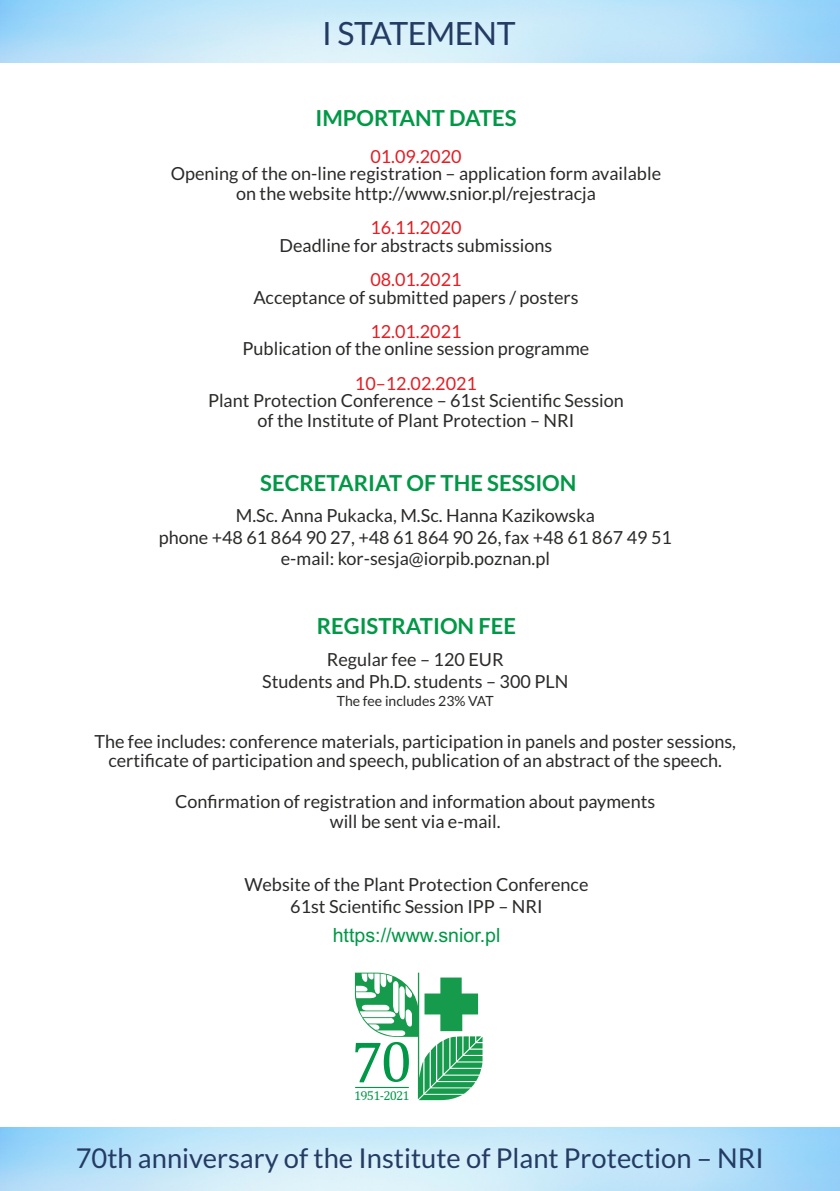
<style>
.page{position:relative;width:840px;height:1191px;background:#fff}
.page>*{position:absolute;margin:0;border:0;box-sizing:border-box;transform-origin:0 0}
.t1{font:58.6px "Cambria";color:#009846}
.t2{font:32px "Lato";letter-spacing:-.015em;color:#243b63}
.t3{font:27.2px "Lato";color:#243b63}
.t4{font:700 22px "Lato";color:#009846}
.t5{font:19.6px "Arial";color:#009846}
.t6{font:18px/19.4px "Lato";color:#2b2a29;text-align:center}
.t7{font:18px "Lato";color:#e31e24}
.t8{font:14px "Lato";color:#2b2a29}
.t9{font:13px "Cambria";letter-spacing:-.06em;color:#009846}
</style>
<div class="page">
<svg style="left:355px;top:972px;width:127px;height:128px"></svg>
<hr style="left:355px;top:1087px;width:53px;height:1px;background:#009846">
<h2 class="t2" style="left:322px;top:19px;width:195px">I STATEMENT</h2>
<p class="t4" style="left:315px;top:109px;width:202px">IMPORTANT DATES</p>
<p class="t7" style="left:370px;top:149px;width:93px">01.09.2020</p>
<p class="t6" style="left:171px;top:165px;width:491px">Opening of the on-line registration – application form available on the website http://www.snior.pl/rejestracja</p>
<p class="t7" style="left:370px;top:220px;width:93px">16.11.2020</p>
<p class="t6" style="left:279px;top:236px;width:274px">Deadline for abstracts submissions</p>
<p class="t7" style="left:370px;top:272px;width:93px">08.01.2021</p>
<p class="t6" style="left:253px;top:288px;width:326px">Acceptance of submitted papers / posters</p>
<p class="t7" style="left:370px;top:324px;width:93px">12.01.2021</p>
<p class="t6" style="left:242px;top:340px;width:348px">Publication of the online session programme</p>
<p class="t7" style="left:355px;top:375px;width:124px">10–12.02.2021</p>
<p class="t6" style="left:208px;top:392px;width:417px">Plant Protection Conference – 61st Scientific Session of the Institute of Plant Protection – NRI</p>
<p class="t4" style="left:260px;top:473px;width:317px">SECRETARIAT OF THE SESSION</p>
<p class="t6" style="left:159px;top:506px;width:514px;line-height:21.6px">M.Sc. Anna Pukacka, M.Sc. Hanna Kazikowska<br>phone +48 61 864 90 27, +48 61 864 90 26, fax +48 61 867 49 51 e-mail: kor-sesja@iorpib.poznan.pl</p>
<p class="t4" style="left:316px;top:616px;width:201px">REGISTRATION FEE</p>
<p class="t6" style="left:262px;top:650px;width:307px;line-height:21.6px">Regular fee – 120 EUR<br>Students and Ph.D. students – 300 PLN</p>
<p class="t8" style="left:336px;top:694px;width:158px">The fee includes 23% VAT</p>
<p class="t6" style="left:94px;top:732px;width:642px">The fee includes: conference materials, participation in panels and poster sessions, certificate of participation and speech, publication of an abstract of the speech.</p>
<p class="t6" style="left:175px;top:793px;width:481px">Confirmation of registration and information about payments will be sent via e-mail.</p>
<p class="t6" style="left:244px;top:875px;width:345px;line-height:21.6px">Website of the Plant Protection Conference<br>61st Scientific Session IPP – NRI</p>
<p class="t5" style="left:332px;top:927px;width:169px">https://www.snior.pl</p>
<h1 class="t1" style="left:351px;top:1036px;width:63px">70</h1>
<p class="t9" style="left:354px;top:1090px;width:57px">1951-2021</p>
<h3 class="t3" style="left:76px;top:1146px;width:689px">70th anniversary of the Institute of Plant Protection – NRI</h3>
</div>
